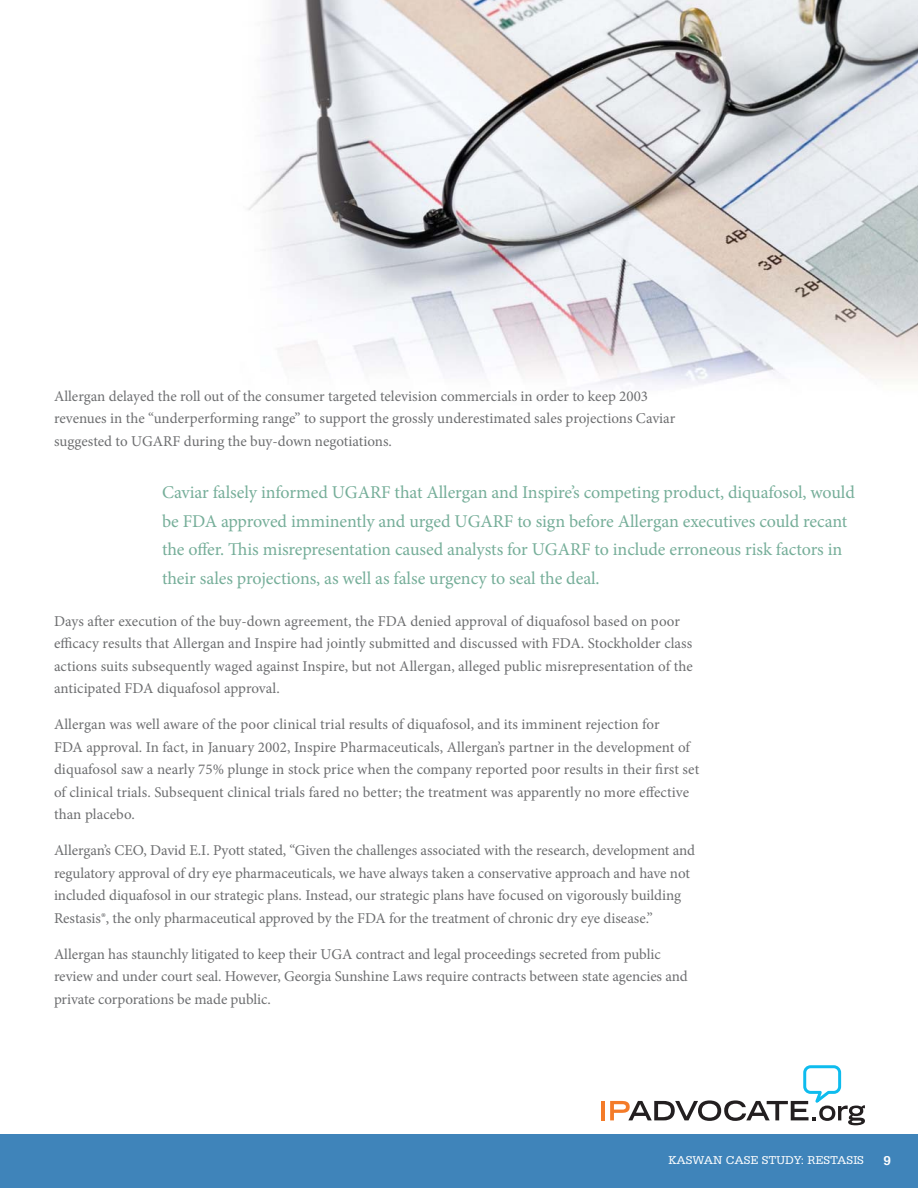
<style>
.page{position:relative;width:918px;height:1188px;background:#fff}
.page>*{position:absolute;margin:0;border:0;box-sizing:border-box;transform-origin:0 0}
.t1{font:18px/28.5px "Minion Pro";letter-spacing:-.005em;color:#76ae99}
.t2{font:15px/22.5px "Minion Pro";letter-spacing:-.005em;color:#6d6e70}
.t3{font:700 13.5px "Serifa";color:#fff}
.t4{font:12px "Serifa";color:#fff}
</style>
<div class="page">
<div style="left:0;top:1134px;width:918px;height:54px;background:#3f84ba"></div>
<hr style="left:601px;top:1101px;width:4px;height:19px;background:#f47b29">
<svg style="left:610px;top:1065px;width:255px;height:60px"></svg>
<img style="left:248px;top:0;width:670px;height:386px">
<p class="t2" style="left:54px;top:386px;width:623px">Allergan delayed the roll out of the consumer targeted television commercials in order to keep 2003 revenues in the “underperforming range” to support the grossly underestimated sales projections Caviar suggested to UGARF during the buy-down negotiations.</p>
<p class="t1" style="left:162px;top:480px;width:694px">Caviar falsely informed UGARF that Allergan and Inspire’s competing product, diquafosol, would be FDA approved imminently and urged UGARF to sign before Allergan executives could recant the offer. This misrepresentation caused analysts for UGARF to include erroneous risk factors in their sales projections, as well as false urgency to seal the deal.</p>
<p class="t2" style="left:54px;top:611px;width:640px">Days after execution of the buy-down agreement, the FDA denied approval of diquafosol based on poor efficacy results that Allergan and Inspire had jointly submitted and discussed with FDA. Stockholder class actions suits subsequently waged against Inspire, but not Allergan, alleged public misrepresentation of the anticipated FDA diquafosol approval.</p>
<p class="t2" style="left:54px;top:715px;width:647px">Allergan was well aware of the poor clinical trial results of diquafosol, and its imminent rejection for<br>FDA approval. In fact, in January 2002, Inspire Pharmaceuticals, Allergan’s partner in the development of diquafosol saw a nearly 75% plunge in stock price when the company reported poor results in their first set of clinical trials. Subsequent clinical trials fared no better; the treatment was apparently no more effective than placebo.</p>
<p class="t2" style="left:54px;top:841px;width:643px">Allergan’s CEO, David E.I. Pyott stated, “Given the challenges associated with the research, development and regulatory approval of dry eye pharmaceuticals, we have always taken a conservative approach and have not included diquafosol in our strategic plans. Instead, our strategic plans have focused on vigorously building Restasis®, the only pharmaceutical approved by the FDA for the treatment of chronic dry eye disease.”</p>
<p class="t2" style="left:54px;top:944px;width:635px">Allergan has staunchly litigated to keep their UGA contract and legal proceedings secreted from public review and under court seal. However, Georgia Sunshine Laws require contracts between state agencies and private corporations be made public.</p>
<p class="t4" style="left:669px;top:1156px;width:197px">KASWAN CASE STUDY: RESTASIS</p>
<p class="t3" style="left:883px;top:1156px;width:9px">9</p>
</div>
